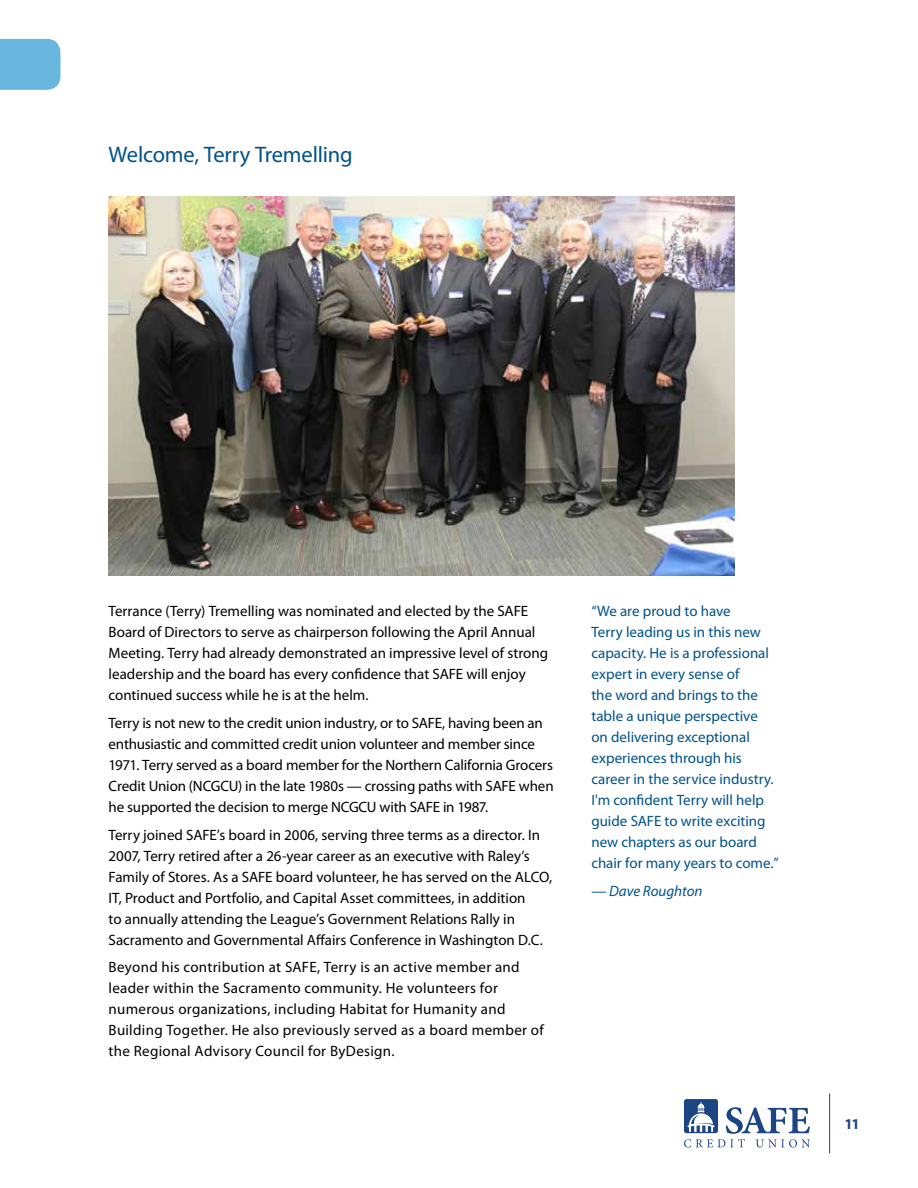
<style>
.page{position:relative;width:918px;height:1188px;background:#fff}
.page>*{position:absolute;margin:0;border:0;box-sizing:border-box;transform-origin:0 0}
.t1{font:22.5px "Myriad Pro";letter-spacing:-.01em;color:#00528a}
.t2{font:15px/21px "Myriad Pro";color:#000}
.t3{font:15px/21px "Myriad Pro";color:#00528a}
.t4{font:15px/21px "Myriad Pro";letter-spacing:.02em;color:#000}
.t5{font:italic 15px "Myriad Pro";color:#00528a}
.t6{font:700 15px "Myriad Pro";color:#1c4583}
</style>
<div class="page">
<svg style="left:684px;top:1099px;width:126px;height:49px"></svg>
<hr style="left:829px;top:1094px;width:1px;height:59px;background:#1c4583">
<img style="left:109px;top:196px;width:626px;height:379px">
<div style="left:0;top:39px;width:60px;height:51px;background:#69b6df"></div>
<h1 class="t1" style="left:109px;top:141px;width:246px">Welcome, Terry Tremelling</h1>
<p class="t2" style="left:109px;top:600px;width:441px">Terrance (Terry) Tremelling was nominated and elected by the SAFE Board of Directors to serve as chairperson following the April Annual Meeting. Terry had already demonstrated an impressive level of strong leadership and the board has every confidence that SAFE will enjoy continued success while he is at the helm.</p>
<p class="t2" style="left:109px;top:712px;width:447px">Terry is not new to the credit union industry, or to SAFE, having been an enthusiastic and committed credit union volunteer and member since 1971. Terry served as a board member for the Northern California Grocers Credit Union (NCGCU) in the late 1980s — crossing paths with SAFE when he supported the decision to merge NCGCU with SAFE in 1987.</p>
<p class="t2" style="left:109px;top:824px;width:445px">Terry joined SAFE’s board in 2006, serving three terms as a director. In 2007, Terry retired after a 26-year career as an executive with Raley’s Family of Stores. As a SAFE board volunteer, he has served on the ALCO, IT, Product and Portfolio, and Capital Asset committees, in addition<br>to annually attending the League’s Government Relations Rally in Sacramento and Governmental Affairs Conference in Washington D.C.</p>
<p class="t4" style="left:109px;top:957px;width:437px">Beyond his contribution at SAFE, Terry is an active member and leader within the Sacramento community. He volunteers for numerous organizations, including Habitat for Humanity and Building Together. He also previously served as a board member of the Regional Advisory Council for ByDesign.</p>
<p class="t3" style="left:591px;top:600px;width:189px">“We are proud to have<br>Terry leading us in this new capacity. He is a professional expert in every sense of<br>the word and brings to the table a unique perspective<br>on delivering exceptional experiences through his career in the service industry.<br>I'm confident Terry will help guide SAFE to write exciting new chapters as our board chair for many years to come.”</p>
<p class="t5" style="left:591px;top:882px;width:113px">— Dave Roughton</p>
<p class="t6" style="left:845px;top:1114px;width:17px">11</p>
</div>
